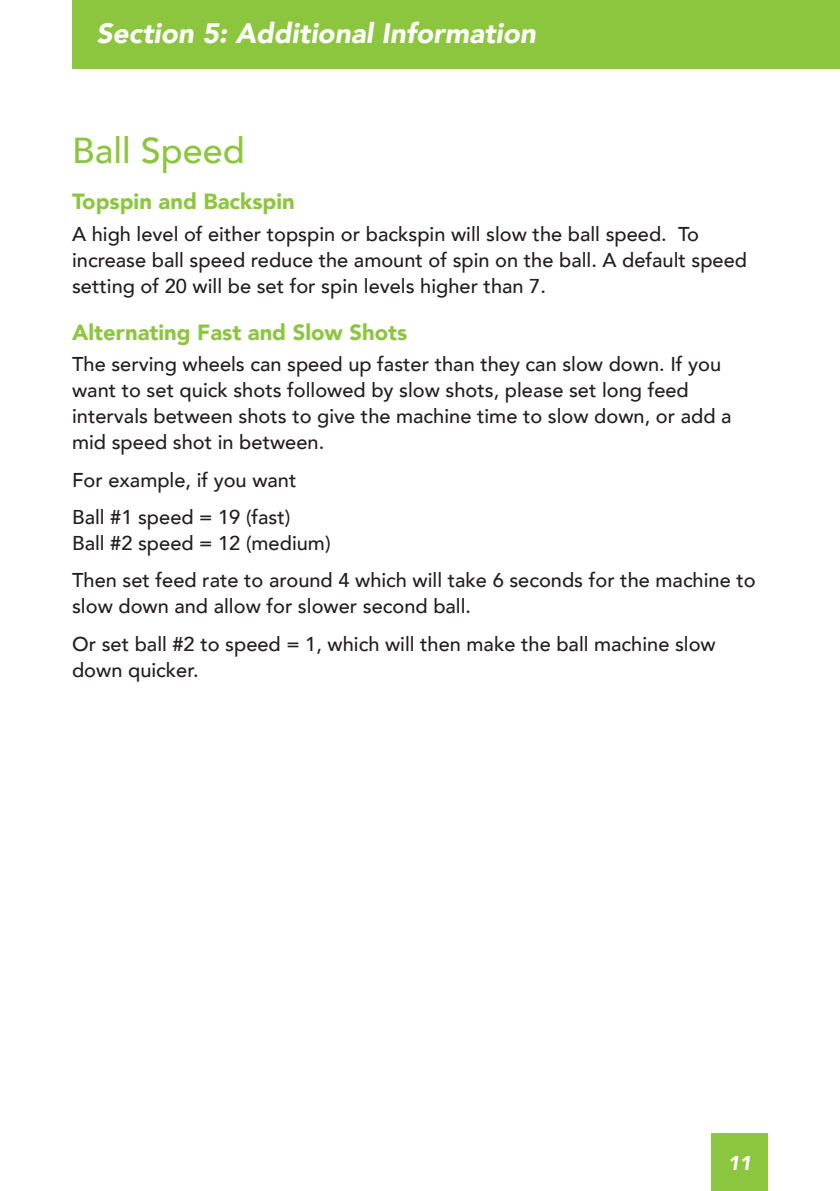
<style>
.page{position:relative;width:840px;height:1191px;background:#fff}
.page>*{position:absolute;margin:0;border:0;box-sizing:border-box;transform-origin:0 0}
.t1{font:500 36px "Avenir";color:#8bc63e}
.t2{font:italic 900 28px "Avenir";color:#fff}
.t3{font:900 22px "Avenir";color:#8bc63e}
.t4{font:500 20px/26px "Avenir";color:#231f20}
.t5{font:italic 900 20px "Avenir";color:#fff}
</style>
<div class="page">
<div style="left:710px;top:1133px;width:57px;height:58px;background:#8bc63e"></div>
<div style="left:72px;top:0;width:767px;height:68px;background:#8bc63e"></div>
<hr style="left:839px;top:0;width:1px;height:68px;background:#8bc63e">
<h2 class="t2" style="left:96px;top:10px;width:441px">Section 5: Additional Information</h2>
<h1 class="t1" style="left:72px;top:119px;width:174px">Ball Speed</h1>
<p class="t3" style="left:72px;top:183px;width:224px">Topspin and Backspin</p>
<p class="t4" style="left:72px;top:220px;width:676px">A high level of either topspin or backspin will slow the ball speed. To increase ball speed reduce the amount of spin on the ball. A default speed setting of 20 will be set for spin levels higher than 7.</p>
<p class="t3" style="left:72px;top:313px;width:336px">Alternating Fast and Slow Shots</p>
<p class="t4" style="left:72px;top:350px;width:660px">The serving wheels can speed up faster than they can slow down. If you want to set quick shots followed by slow shots, please set long feed intervals between shots to give the machine time to slow down, or add a mid speed shot in between.</p>
<p class="t4" style="left:72px;top:460px;width:226px;line-height:37.4px">For example, if you want<br>Ball #1 speed = 19 (fast)</p>
<p class="t4" style="left:72px;top:523px;width:684px;line-height:37.4px">Ball #2 speed = 12 (medium)<br>Then set feed rate to around 4 which will take 6 seconds for the machine to</p>
<p class="t4" style="left:72px;top:587px;width:645px;line-height:37.4px">slow down and allow for slower second ball.<br>Or set ball #2 to speed = 1, which will then make the ball machine slow</p>
<p class="t4" style="left:72px;top:656px;width:128px">down quicker.</p>
<p class="t5" style="left:727px;top:1146px;width:25px">11</p>
</div>
